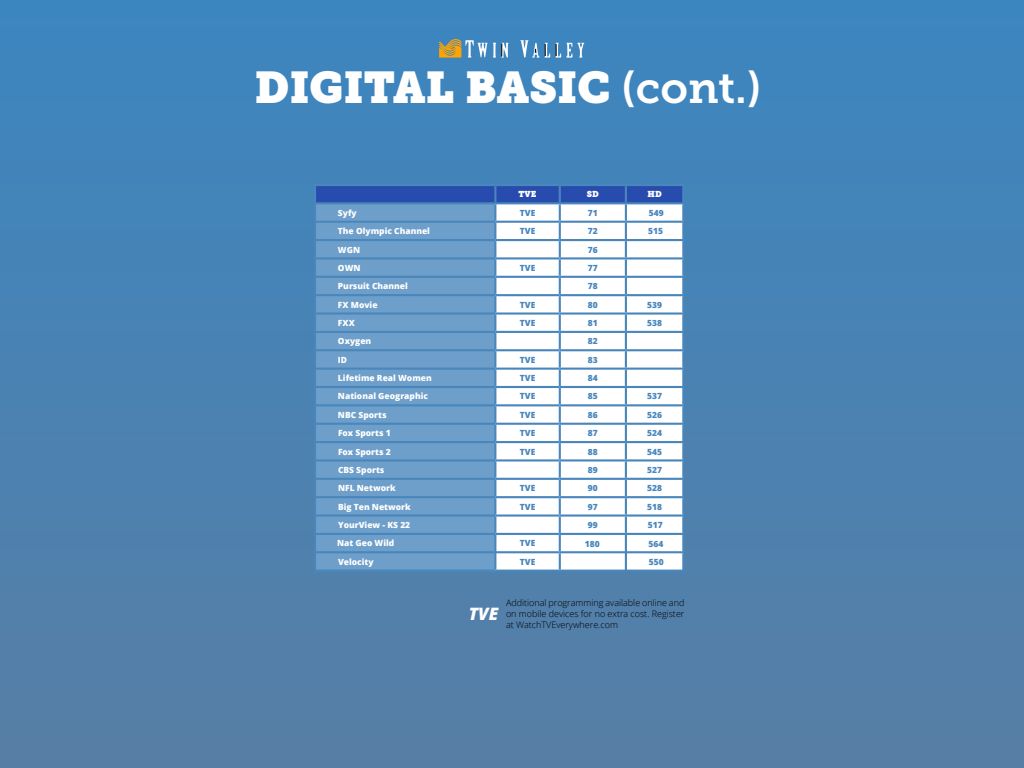
<style>
.page{position:relative;width:1024px;height:768px;background:#fff}
.page>*{position:absolute;margin:0;border:0;box-sizing:border-box;transform-origin:0 0}
.t1{font:44px "Museo Slab";color:#fff}
.t2{font:italic 800 17.1px "Open Sans";color:#fff}
.t3{font:300 9px/10.8px "Open Sans";color:#000;text-align:justify}
.t4{font:800 8.5px "Open Sans";color:#fff}
.t5{font:800 8.5px "Open Sans";color:#4986bc}
.t6{font:8.5px "Museo Slab";color:#fff}
.s1{font-family:"Museo Slab 700"}
</style>
<div class="page">
<div style="left:0;top:0;width:1024px;height:768px;background:linear-gradient(to right,#4a82b2,#4a82b2)"></div>
<hr style="left:314px;top:184px;width:181px;height:2px;background:#4986bc">
<hr style="left:495px;top:184px;width:65px;height:2px;background:#4986bc">
<hr style="left:560px;top:184px;width:66px;height:2px;background:#4986bc">
<hr style="left:626px;top:184px;width:58px;height:2px;background:#4986bc">
<hr style="left:314px;top:570px;width:181px;height:2px;background:#4986bc">
<hr style="left:495px;top:570px;width:65px;height:2px;background:#4986bc">
<hr style="left:560px;top:570px;width:66px;height:2px;background:#4986bc">
<hr style="left:626px;top:570px;width:58px;height:2px;background:#4986bc">
<svg style="left:314px;top:185px;width:370px;height:385px"></svg>
<hr style="left:626px;top:276px;width:58px;height:2px;background:#4986bc">
<svg style="left:439px;top:39px;width:70px;height:19px"></svg>
<svg style="left:519px;top:40px;width:66px;height:18px"></svg>
<h1 class="t1" style="left:255px;top:62px;width:508px">DIGITAL BASIC <span class="s1">(cont.)</span></h1>
<p class="t6" style="left:519px;top:189px;width:20px">TVE</p>
<p class="t6" style="left:587px;top:189px;width:14px">SD</p>
<p class="t6" style="left:648px;top:189px;width:16px">HD</p>
<p class="t4" style="left:338px;top:206px;width:20px">Syfy</p>
<p class="t5" style="left:520px;top:206px;width:17px">TVE</p>
<p class="t5" style="left:588px;top:206px;width:11px">71</p>
<p class="t5" style="left:649px;top:206px;width:16px">549</p>
<p class="t4" style="left:338px;top:225px;width:94px">The Olympic Channel</p>
<p class="t5" style="left:588px;top:225px;width:11px">72</p>
<p class="t4" style="left:338px;top:243px;width:24px">WGN</p>
<p class="t5" style="left:588px;top:243px;width:11px">76</p>
<p class="t4" style="left:338px;top:261px;width:24px">OWN</p>
<p class="t5" style="left:520px;top:261px;width:17px">TVE</p>
<p class="t5" style="left:588px;top:261px;width:11px">77</p>
<p class="t4" style="left:338px;top:280px;width:71px">Pursuit Channel</p>
<p class="t5" style="left:588px;top:280px;width:11px">78</p>
<p class="t4" style="left:338px;top:298px;width:41px">FX Movie</p>
<p class="t5" style="left:520px;top:298px;width:17px">TVE</p>
<p class="t5" style="left:588px;top:298px;width:11px">80</p>
<p class="t5" style="left:647px;top:298px;width:16px">539</p>
<p class="t4" style="left:338px;top:316px;width:18px">FXX</p>
<p class="t5" style="left:520px;top:316px;width:17px">TVE</p>
<p class="t5" style="left:588px;top:316px;width:11px">81</p>
<p class="t5" style="left:647px;top:316px;width:16px">538</p>
<p class="t4" style="left:338px;top:335px;width:35px">Oxygen</p>
<p class="t5" style="left:588px;top:335px;width:11px">82</p>
<p class="t4" style="left:338px;top:353px;width:11px">ID</p>
<p class="t5" style="left:520px;top:353px;width:17px">TVE</p>
<p class="t5" style="left:588px;top:353px;width:11px">83</p>
<p class="t4" style="left:338px;top:372px;width:95px">Lifetime Real Women</p>
<p class="t5" style="left:520px;top:372px;width:17px">TVE</p>
<p class="t5" style="left:588px;top:372px;width:11px">84</p>
<p class="t4" style="left:338px;top:390px;width:92px">National Geographic</p>
<p class="t5" style="left:520px;top:390px;width:17px">TVE</p>
<p class="t5" style="left:588px;top:390px;width:11px">85</p>
<p class="t5" style="left:647px;top:390px;width:16px">537</p>
<p class="t4" style="left:338px;top:408px;width:50px">NBC Sports</p>
<p class="t5" style="left:520px;top:408px;width:17px">TVE</p>
<p class="t5" style="left:588px;top:408px;width:11px">86</p>
<p class="t5" style="left:647px;top:408px;width:16px">526</p>
<p class="t4" style="left:338px;top:427px;width:54px">Fox Sports 1</p>
<p class="t5" style="left:520px;top:427px;width:17px">TVE</p>
<p class="t5" style="left:588px;top:427px;width:11px">87</p>
<p class="t5" style="left:647px;top:427px;width:16px">524</p>
<p class="t4" style="left:338px;top:445px;width:54px">Fox Sports 2</p>
<p class="t5" style="left:520px;top:445px;width:17px">TVE</p>
<p class="t5" style="left:588px;top:445px;width:11px">88</p>
<p class="t5" style="left:647px;top:445px;width:16px">545</p>
<p class="t4" style="left:338px;top:463px;width:48px">CBS Sports</p>
<p class="t5" style="left:588px;top:463px;width:11px">89</p>
<p class="t5" style="left:647px;top:463px;width:16px">527</p>
<p class="t4" style="left:338px;top:482px;width:59px">NFL Network</p>
<p class="t5" style="left:520px;top:482px;width:17px">TVE</p>
<p class="t5" style="left:588px;top:482px;width:11px">90</p>
<p class="t5" style="left:647px;top:482px;width:16px">528</p>
<p class="t4" style="left:338px;top:500px;width:74px">Big Ten Network</p>
<p class="t5" style="left:520px;top:500px;width:17px">TVE</p>
<p class="t5" style="left:588px;top:500px;width:11px">97</p>
<p class="t5" style="left:647px;top:500px;width:16px">518</p>
<p class="t4" style="left:338px;top:518px;width:74px">YourView - KS 22</p>
<p class="t5" style="left:588px;top:518px;width:11px">99</p>
<p class="t5" style="left:648px;top:519px;width:16px">517</p>
<p class="t4" style="left:338px;top:555px;width:37px">Velocity</p>
<p class="t5" style="left:520px;top:555px;width:17px">TVE</p>
<p class="t5" style="left:649px;top:555px;width:16px">550</p>
<p class="t3" style="left:506px;top:597px;width:180px">Additional programming available online and on mobile devices for no extra cost. Register at WatchTVEverywhere.com</p>
<p class="t5" style="left:520px;top:225px;width:17px">TVE</p>
<p class="t5" style="left:648px;top:225px;width:16px">515</p>
<p class="t4" style="left:337px;top:536px;width:59px">Nat Geo Wild</p>
<p class="t5" style="left:520px;top:537px;width:17px">TVE</p>
<p class="t5" style="left:585px;top:537px;width:16px">180</p>
<p class="t5" style="left:648px;top:537px;width:16px">564</p>
<h2 class="t2" style="left:469px;top:601px;width:31px">TVE</h2>
</div>
